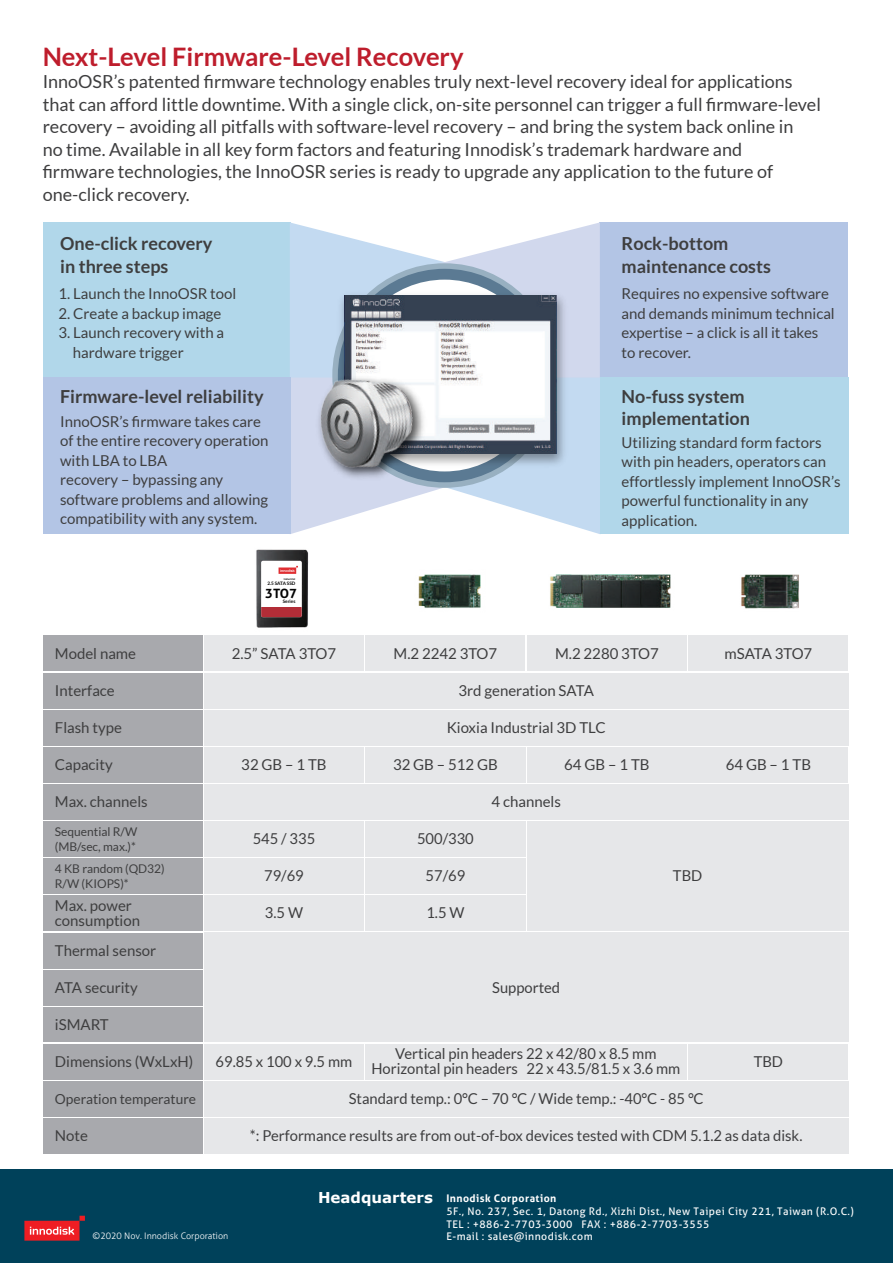
<style>
.page{position:relative;width:893px;height:1263px;background:#fff}
.page>*{position:absolute;margin:0;border:0;box-sizing:border-box;transform-origin:0 0}
.t1{font:700 25.5px "Lato";color:#be1d2c}
.t2{font:18px/22.5px "Lato";color:#3e3e3f}
.t3{font:700 18px/22.5px "Lato";color:#3e3e3f}
.t4{font:15px/19.5px "Lato";color:#3e3e3f}
.t5{font:15px "Lato";letter-spacing:-.025em;color:#3e3e3f}
.t6{font:13.8px "Lato";color:#3e3e3f}
.t7{font:700 12.9px "Aller";color:#030303}
.t8{font:12px/15px "Lato";color:#3e3e3f}
.t9{font:10.5px/12.6px "Aller";letter-spacing:.04em;color:#fff}
.t10{font:300 9px "Aller";color:#fff}
.t11{font:700 4.65px "Lato";color:#030303}
.t12{font:700 2.7px "Lato";color:#030303}
.s1{font-family:"Verdana";font-weight:700;font-size:15px}
.s2{font-weight:700}
</style>
<div class="page">
<div style="left:0;top:1170px;width:893px;height:93px;background:#00415a"></div>
<svg style="left:24px;top:1216px;width:61px;height:24px"></svg>
<div style="left:43px;top:222px;width:247px;height:156px;background:#b1d7ea"></div>
<div style="left:599px;top:222px;width:249px;height:156px;background:#b3c5e5"></div>
<div style="left:43px;top:377px;width:247px;height:157px;background:#b3c5e5"></div>
<svg style="left:290px;top:222px;width:310px;height:312px"></svg>
<div style="left:600px;top:377px;width:248px;height:157px;background:#b1d7ea"></div>
<div style="left:43px;top:636px;width:159px;height:35px;background:#a8a9ad"></div>
<div style="left:204px;top:636px;width:160px;height:35px;background:#e6e7e9"></div>
<div style="left:366px;top:636px;width:159px;height:35px;background:#e6e7e9"></div>
<div style="left:527px;top:636px;width:160px;height:35px;background:#e6e7e9"></div>
<div style="left:689px;top:636px;width:159px;height:35px;background:#e6e7e9"></div>
<div style="left:43px;top:673px;width:159px;height:35px;background:#a8a9ad"></div>
<div style="left:204px;top:673px;width:644px;height:35px;background:#e6e7e9"></div>
<div style="left:43px;top:710px;width:159px;height:35px;background:#a8a9ad"></div>
<div style="left:204px;top:710px;width:644px;height:35px;background:#e6e7e9"></div>
<div style="left:43px;top:747px;width:159px;height:35px;background:#a8a9ad"></div>
<div style="left:204px;top:747px;width:160px;height:35px;background:#e6e7e9"></div>
<div style="left:366px;top:747px;width:160px;height:35px;background:#e6e7e9"></div>
<div style="left:527px;top:747px;width:160px;height:35px;background:#e6e7e9"></div>
<div style="left:527px;top:822px;width:321px;height:109px;background:#e6e7e9"></div>
<div style="left:689px;top:747px;width:159px;height:35px;background:#e6e7e9"></div>
<div style="left:43px;top:784px;width:159px;height:36px;background:#a8a9ad"></div>
<div style="left:204px;top:784px;width:644px;height:36px;background:#e6e7e9"></div>
<div style="left:43px;top:821px;width:159px;height:36px;background:#a8a9ad"></div>
<div style="left:204px;top:821px;width:160px;height:36px;background:#e6e7e9"></div>
<div style="left:366px;top:821px;width:160px;height:36px;background:#e6e7e9"></div>
<div style="left:43px;top:858px;width:159px;height:36px;background:#a8a9ad"></div>
<div style="left:204px;top:858px;width:160px;height:36px;background:#e6e7e9"></div>
<div style="left:366px;top:858px;width:160px;height:36px;background:#e6e7e9"></div>
<div style="left:43px;top:896px;width:159px;height:35px;background:#a8a9ad"></div>
<div style="left:204px;top:896px;width:160px;height:35px;background:#e6e7e9"></div>
<div style="left:366px;top:896px;width:160px;height:35px;background:#e6e7e9"></div>
<div style="left:43px;top:933px;width:159px;height:35px;background:#a8a9ad"></div>
<div style="left:204px;top:933px;width:644px;height:109px;background:#e6e7e9"></div>
<div style="left:43px;top:970px;width:159px;height:36px;background:#a8a9ad"></div>
<div style="left:43px;top:1007px;width:159px;height:35px;background:#a8a9ad"></div>
<div style="left:43px;top:1044px;width:159px;height:36px;background:#a8a9ad"></div>
<div style="left:204px;top:1044px;width:160px;height:36px;background:#e6e7e9"></div>
<div style="left:366px;top:1044px;width:321px;height:36px;background:#e6e7e9"></div>
<div style="left:689px;top:1044px;width:159px;height:36px;background:#e6e7e9"></div>
<div style="left:43px;top:1081px;width:159px;height:36px;background:#a8a9ad"></div>
<div style="left:204px;top:1081px;width:644px;height:36px;background:#e6e7e9"></div>
<div style="left:43px;top:1118px;width:159px;height:36px;background:#a8a9ad"></div>
<div style="left:204px;top:1118px;width:644px;height:36px;background:#e6e7e9"></div>
<img style="left:242px;top:549px;width:75px;height:87px">
<div style="left:261px;top:561px;width:41px;height:56px;background:#fff;border-radius:2px"></div>
<svg style="left:279px;top:566px;width:19px;height:8px"></svg>
<div style="left:261px;top:607px;width:41px;height:10px;background:#b22d37"></div>
<img style="left:418px;top:574px;width:63px;height:34px">
<img style="left:550px;top:574px;width:121px;height:34px">
<img style="left:741px;top:574px;width:58px;height:35px">
<div style="left:332px;top:263px;width:225px;height:225px;background:#98b0c1;border-radius:50%"></div>
<svg style="left:338px;top:269px;width:213px;height:213px;background:#7a93a7"></svg>
<img style="left:333px;top:287px;width:239px;height:184px">
<img style="left:344px;top:296px;width:213px;height:158px">
<img style="left:290px;top:370px;width:139px;height:127px">
<img style="left:298px;top:379px;width:120px;height:101px">
<h1 class="t1" style="left:43px;top:42px;width:422px">Next-Level Firmware-Level Recovery</h1>
<p class="t2" style="left:43px;top:70px;width:780px">InnoOSR’s patented firmware technology enables truly next-level recovery ideal for applications that can afford little downtime. With a single click, on-site personnel can trigger a full firmware-level recovery – avoiding all pitfalls with software-level recovery – and bring the system back online in<br>no time. Available in all key form factors and featuring Innodisk’s trademark hardware and<br>firmware technologies, the InnoOSR series is ready to upgrade any application to the future of one-click recovery.</p>
<p class="t3" style="left:60px;top:232px;width:154px">One-click recovery in three steps</p>
<p class="t3" style="left:622px;top:232px;width:151px">Rock-bottom maintenance costs</p>
<p class="t4" style="left:58px;top:284px;width:179px">1. Launch the InnoOSR tool</p>
<p class="t4" style="left:58px;top:304px;width:165px">2. Create a backup image</p>
<p class="t4" style="left:73px;top:323px;width:153px;text-indent:-14px">3. Launch recovery with a hardware trigger</p>
<p class="t4" style="left:622px;top:284px;width:215px">Requires no expensive software and demands minimum technical expertise – a click is all it takes to recover.</p>
<p class="t3" style="left:60px;top:384px;width:205px">Firmware-level reliability</p>
<p class="t3" style="left:622px;top:384px;width:125px">No-fuss system</p>
<p class="t4" style="left:60px;top:412px;width:202px">InnoOSR’s firmware takes care</p>
<p class="t3" style="left:622px;top:407px;width:130px">implementation</p>
<p class="t4" style="left:60px;top:431px;width:210px">of the entire recovery operation with LBA to LBA<br>recovery – bypassing any software problems and allowing compatibility with any system.</p>
<p class="t4" style="left:622px;top:433px;width:221px">Utilizing standard form factors with pin headers, operators can effortlessly implement InnoOSR’s powerful functionality in any application.</p>
<p class="t4" style="left:55px;top:643px;width:83px">Model name</p>
<p class="t4" style="left:55px;top:680px;width:61px">Interface</p>
<p class="t4" style="left:55px;top:717px;width:69px">Flash type</p>
<p class="t4" style="left:55px;top:755px;width:59px">Capacity</p>
<p class="t4" style="left:55px;top:792px;width:94px">Max. channels</p>
<p class="t8" style="left:55px;top:824px;width:84px">Sequential R/W (MB/sec, max.)*</p>
<p class="t8" style="left:55px;top:861px;width:111px">4 KB random (QD32)<br>R/W (KIOPS)*</p>
<p class="t4" style="left:55px;top:898px;width:87px;line-height:15px">Max. power consumption</p>
<p class="t4" style="left:55px;top:940px;width:103px">Thermal sensor</p>
<p class="t4" style="left:55px;top:978px;width:85px">ATA security</p>
<p class="t4" style="left:55px;top:1014px;width:55px">iSMART</p>
<p class="t4" style="left:55px;top:1052px;width:140px">Dimensions (WxLxH)</p>
<p class="t6" style="left:55px;top:1091px;width:143px">Operation temperature</p>
<p class="t4" style="left:55px;top:1126px;width:35px">Note</p>
<p class="t12" style="left:284px;top:577px;width:13px">Industrial</p>
<p class="t11" style="left:283px;top:599px;width:14px">Series</p>
<p class="t11" style="left:267px;top:580px;width:30px">2.5 SATA SSD</p>
<p class="t7" style="left:265px;top:585px;width:33px">3TO7</p>
<p class="t5" style="left:232px;top:645px;width:106px">2.5” SATA 3TO7</p>
<p class="t4" style="left:394px;top:643px;width:105px">M.2 2242 3TO7</p>
<p class="t4" style="left:555px;top:643px;width:105px">M.2 2280 3TO7</p>
<p class="t4" style="left:724px;top:643px;width:89px">mSATA 3TO7</p>
<p class="t4" style="left:458px;top:680px;width:137px">3rd generation SATA</p>
<p class="t4" style="left:447px;top:717px;width:160px">Kioxia Industrial 3D TLC</p>
<p class="t4" style="left:241px;top:755px;width:87px">32 GB – 1 TB</p>
<p class="t4" style="left:393px;top:755px;width:106px">32 GB – 512 GB</p>
<p class="t4" style="left:564px;top:755px;width:87px">64 GB – 1 TB</p>
<p class="t4" style="left:726px;top:755px;width:87px">64 GB – 1 TB</p>
<p class="t4" style="left:491px;top:792px;width:71px">4 channels</p>
<p class="t4" style="left:253px;top:829px;width:64px">545 / 335</p>
<p class="t4" style="left:417px;top:829px;width:58px">500/330</p>
<p class="t4" style="left:673px;top:866px;width:31px">TBD</p>
<p class="t4" style="left:264px;top:866px;width:41px">79/69</p>
<p class="t4" style="left:426px;top:866px;width:41px">57/69</p>
<p class="t4" style="left:265px;top:903px;width:40px">3.5 W</p>
<p class="t4" style="left:426px;top:903px;width:40px">1.5 W</p>
<p class="t4" style="left:492px;top:977px;width:69px">Supported</p>
<p class="t4" style="left:216px;top:1052px;width:138px">69.85 x 100 x 9.5 mm</p>
<p class="t4" style="left:371px;top:1046px;width:311px;line-height:15px;text-align:center">Vertical pin headers 22 x 42/80 x 8.5 mm<br>Horizontal pin headers 22 x 43.5/81.5 x 3.6 mm</p>
<p class="t4" style="left:349px;top:1089px;width:356px">Standard temp.: 0°C – 70 °C / Wide temp.: -40°C - 85 °C</p>
<p class="t4" style="left:250px;top:1126px;width:554px">*: Performance results are from out-of-box devices tested with CDM 5.1.2 as data disk.</p>
<p class="t4" style="left:754px;top:1052px;width:31px">TBD</p>
<p class="t10" style="left:93px;top:1230px;width:137px">©2020 Nov. Innodisk Corporation</p>
<p class="t9" style="left:446px;top:1192px;width:409px;text-indent:-128px"><span class="s1">Headquarters</span> <span class="s2">Innodisk Corporation<br></span>5F., No. 237, Sec. 1, Datong Rd., Xizhi Dist., New Taipei City 221, Taiwan (R.O.C.)<br>TEL : +886-2-7703-3000 FAX : +886-2-7703-3555<br>E-mail : sales@innodisk.com</p>
</div>
